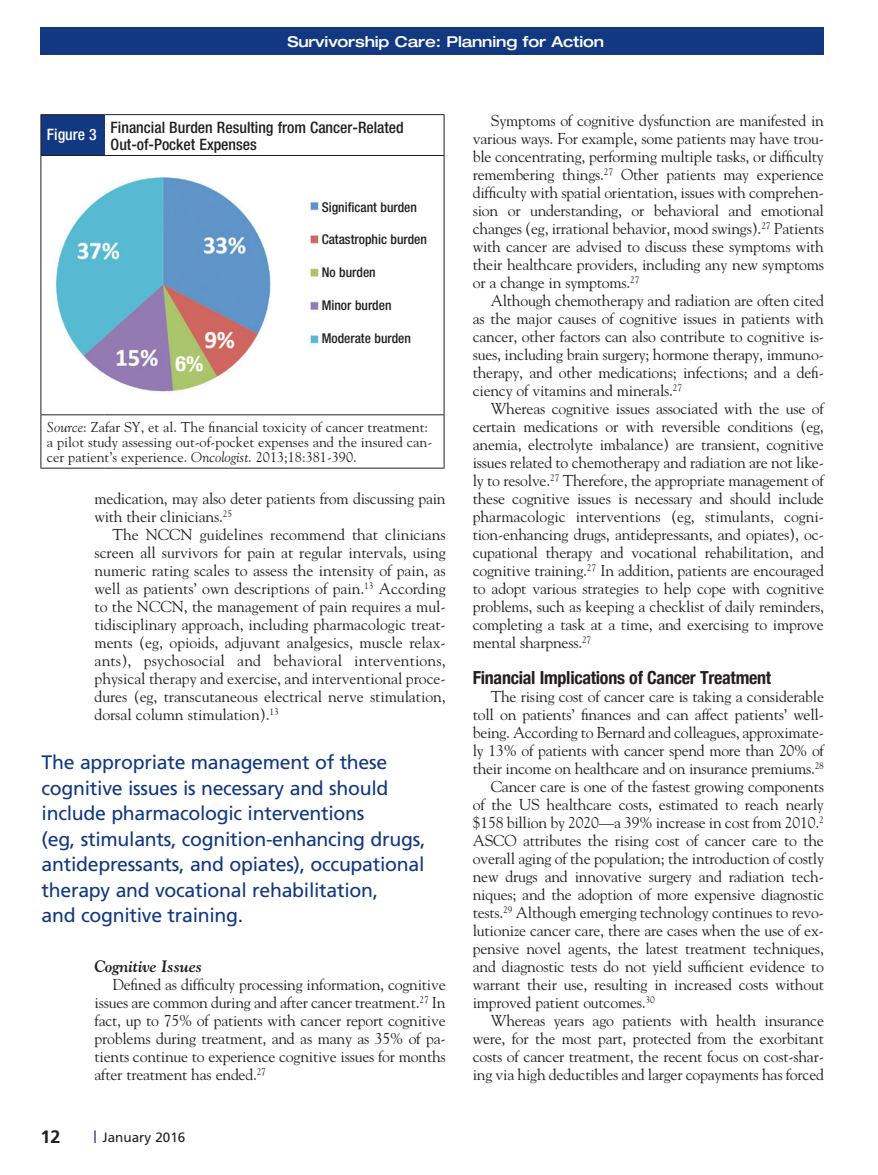
<style>
.page{position:relative;width:878px;height:1175px;background:#fff}
.page>*{position:absolute;margin:0;border:0;box-sizing:border-box;transform-origin:0 0}
.t1{font:700 condensed 21px "Helvetica Neue";color:#fff;scale:1.06 1}
.t2{font:19.5px/25.5px "Frutiger";letter-spacing:-.015em;color:#113880}
.t3{font:700 condensed 18px "Helvetica Neue";letter-spacing:-.015em;color:#231f20}
.t4{font:700 18px "Frutiger";color:#231f20}
.t5{font:italic 700 16.5px "Goudy";letter-spacing:-.015em;color:#231f20}
.t6{font:15.75px/18px "Goudy";letter-spacing:-.015em;color:#231f20;text-align:justify}
.t7{font:500 condensed 15.75px/16.5px "Helvetica Neue";color:#231f20}
.t8{font:500 condensed 15.75px "Helvetica Neue";color:#fff}
.t9{font:500 expanded 15px "Helvetica Neue";letter-spacing:-.01em;color:#fff}
.t10{font:14.25px/15px "Goudy";color:#231f20}
.t11{font:500 condensed 13.5px "Helvetica Neue";color:#231f20}
.t12{font:13.5px "Frutiger";color:#231f20}
.s1{font-style:italic}
</style>
<div class="page">
<svg style="left:94px;top:1130px;width:2px;height:12px"></svg>
<div style="left:40px;top:27px;width:784px;height:27px;background:#113880"></div>
<div style="left:41px;top:115px;width:64px;height:40px;background:#113880"></div>
<hr style="left:105px;top:114px;width:339px;height:1px;background:#231f20">
<hr style="left:443px;top:115px;width:1px;height:40px;background:#231f20">
<hr style="left:40px;top:114px;width:65px;height:1px;background:#231f20">
<hr style="left:40px;top:115px;width:1px;height:40px;background:#231f20">
<hr style="left:40px;top:155px;width:65px;height:1px;background:#231f20">
<hr style="left:40px;top:156px;width:1px;height:258px;background:#231f20">
<hr style="left:105px;top:155px;width:339px;height:1px;background:#231f20">
<hr style="left:443px;top:156px;width:1px;height:258px;background:#231f20">
<hr style="left:40px;top:414px;width:65px;height:1px;background:#231f20">
<hr style="left:40px;top:415px;width:1px;height:53px;background:#231f20">
<hr style="left:105px;top:414px;width:339px;height:1px;background:#231f20">
<hr style="left:443px;top:415px;width:1px;height:53px;background:#231f20">
<hr style="left:40px;top:468px;width:65px;height:1px;background:#231f20">
<hr style="left:105px;top:468px;width:339px;height:1px;background:#231f20">
<img style="left:56px;top:177px;width:263px;height:215px">
<p class="t9" style="left:287px;top:32px;width:318px">Survivorship Care: Planning for Action</p>
<p class="t8" style="left:47px;top:125px;width:51px">Figure 3</p>
<p class="t7" style="left:111px;top:119px;width:295px">Financial Burden Resulting from Cancer-Related<br>Out-of-Pocket Expenses</p>
<h1 class="t1" style="left:176px;top:346px;width:28px">6%</h1>
<p class="t11" style="left:322px;top:199px;width:97px">Significant burden</p>
<p class="t11" style="left:322px;top:231px;width:107px">Catastrophic burden</p>
<p class="t11" style="left:322px;top:264px;width:56px">No burden</p>
<p class="t11" style="left:322px;top:297px;width:71px">Minor burden</p>
<p class="t11" style="left:322px;top:330px;width:91px">Moderate burden</p>
<p class="t10" style="left:47px;top:419px;width:387px"><span class="s1">Source</span>: Zafar SY, et al. The financial toxicity of cancer treatment: a pilot study assessing out-of-pocket expenses and the insured can&shy;cer patient’s experience. <span class="s1">Oncologist</span>. 2013;18:381-390.</p>
<p class="t6" style="left:94px;top:489px;width:352px">medication, may also deter patients from discussing pain with their clinicians.<sup>25</sup></p>
<p class="t6" style="left:94px;top:525px;width:353px;text-indent:18px">The NCCN guidelines recommend that clinicians screen all survivors for pain at regular intervals, using numeric rating scales to assess the intensity of pain, as well as patients’ own descriptions of pain.<sup>13</sup> According to the NCCN, the management of pain requires a mul&shy;tidisciplinary approach, including pharmacologic treat&shy;ments (eg, opioids, adjuvant analgesics, muscle relax&shy;ants), psychosocial and behavioral interventions, physical therapy and exercise, and interventional proce&shy;dures (eg, transcutaneous electrical nerve stimulation, dorsal column stimulation).<sup>13</sup></p>
<p class="t2" style="left:42px;top:749px;width:385px">The appropriate management of these cognitive issues is necessary and should include pharmacologic interventions<br>(eg, stimulants, cognition-enhancing drugs, antidepressants, and opiates), occupational therapy and vocational rehabilitation,<br>and cognitive training.</p>
<p class="t5" style="left:94px;top:956px;width:109px">Cognitive Issues</p>
<p class="t6" style="left:95px;top:975px;width:353px;text-indent:18px">Defined as difficulty processing information, cognitive issues are common during and after cancer treatment.<sup>27</sup> In fact, up to 75% of patients with cancer report cognitive problems during treatment, and as many as 35% of pa&shy;tients continue to experience cognitive issues for months after treatment has ended.<sup>27</sup></p>
<p class="t4" style="left:40px;top:1125px;width:22px">12</p>
<p class="t12" style="left:102px;top:1129px;width:84px">January 2016</p>
<p class="t6" style="left:472px;top:111px;width:353px;text-indent:18px">Symptoms of cognitive dysfunction are manifested in various ways. For example, some patients may have trou&shy;ble concentrating, performing multiple tasks, or difficulty remembering things.<sup>27</sup> Other patients may experience difficulty with spatial orientation, issues with comprehen&shy;sion or understanding, or behavioral and emotional changes (eg, irrational behavior, mood swings).<sup>27</sup> Patients with cancer are advised to discuss these symptoms with their healthcare providers, including any new symptoms or a change in symptoms.<sup>27</sup></p>
<p class="t6" style="left:472px;top:291px;width:353px;text-indent:18px">Although chemotherapy and radiation are often cited as the major causes of cognitive issues in patients with cancer, other factors can also contribute to cognitive is&shy;sues, including brain surgery; hormone therapy, immuno&shy;therapy, and other medications; infections; and a defi&shy;ciency of vitamins and minerals.<sup>27</sup></p>
<p class="t6" style="left:472px;top:399px;width:353px;text-indent:18px">Whereas cognitive issues associated with the use of certain medications or with reversible conditions (eg, anemia, electrolyte imbalance) are transient, cognitive issues related to chemotherapy and radiation are not like&shy;ly to resolve.<sup>27</sup> Therefore, the appropriate management of these cognitive issues is necessary and should include pharmacologic interventions (eg, stimulants, cogni&shy;tion-enhancing drugs, antidepressants, and opiates), oc&shy;cupational therapy and vocational rehabilitation, and cognitive training.<sup>27</sup> In addition, patients are encouraged to adopt various strategies to help cope with cognitive problems, such as keeping a checklist of daily reminders, completing a task at a time, and exercising to improve mental sharpness.<sup>27</sup></p>
<p class="t3" style="left:472px;top:663px;width:300px">Financial Implications of Cancer Treatment</p>
<p class="t6" style="left:491px;top:687px;width:335px">The rising cost of cancer care is taking a considerable</p>
<p class="t6" style="left:473px;top:705px;width:352px">toll on patients’ finances and can affect patients’ well-</p>
<p class="t6" style="left:473px;top:723px;width:353px">being. According to Bernard and colleagues, approximate-</p>
<p class="t6" style="left:473px;top:741px;width:353px">ly 13% of patients with cancer spend more than 20% of</p>
<p class="t6" style="left:473px;top:759px;width:352px">their income on healthcare and on insurance premiums.<sup>28</sup></p>
<p class="t6" style="left:491px;top:777px;width:334px">Cancer care is one of the fastest growing components</p>
<p class="t6" style="left:472px;top:795px;width:353px">of the US healthcare costs, estimated to reach nearly</p>
<p class="t6" style="left:472px;top:813px;width:353px">$158 billion by 2020––a 39% increase in cost from 2010.<sup>2</sup></p>
<p class="t6" style="left:472px;top:831px;width:352px">ASCO attributes the rising cost of cancer care to the</p>
<p class="t6" style="left:472px;top:849px;width:353px">overall aging of the population; the introduction of costly</p>
<p class="t6" style="left:472px;top:867px;width:352px">new drugs and innovative surgery and radiation tech-</p>
<p class="t6" style="left:472px;top:885px;width:353px">niques; and the adoption of more expensive diagnostic</p>
<p class="t6" style="left:472px;top:903px;width:353px">tests.<sup>29</sup> Although emerging technology continues to revo-</p>
<p class="t6" style="left:472px;top:921px;width:352px">lutionize cancer care, there are cases when the use of ex-</p>
<p class="t6" style="left:472px;top:939px;width:352px">pensive novel agents, the latest treatment techniques,</p>
<p class="t6" style="left:472px;top:957px;width:353px">and diagnostic tests do not yield sufficient evidence to</p>
<p class="t6" style="left:472px;top:975px;width:353px">warrant their use, resulting in increased costs without</p>
<p class="t6" style="left:472px;top:993px;width:183px">improved patient outcomes.<sup>30</sup></p>
<p class="t6" style="left:491px;top:1011px;width:335px">Whereas years ago patients with health insurance</p>
<p class="t6" style="left:472px;top:1029px;width:353px">were, for the most part, protected from the exorbitant</p>
<p class="t6" style="left:472px;top:1047px;width:353px">costs of cancer treatment, the recent focus on cost-shar-</p>
<p class="t6" style="left:472px;top:1065px;width:353px">ing via high deductibles and larger copayments has forced</p>
</div>
